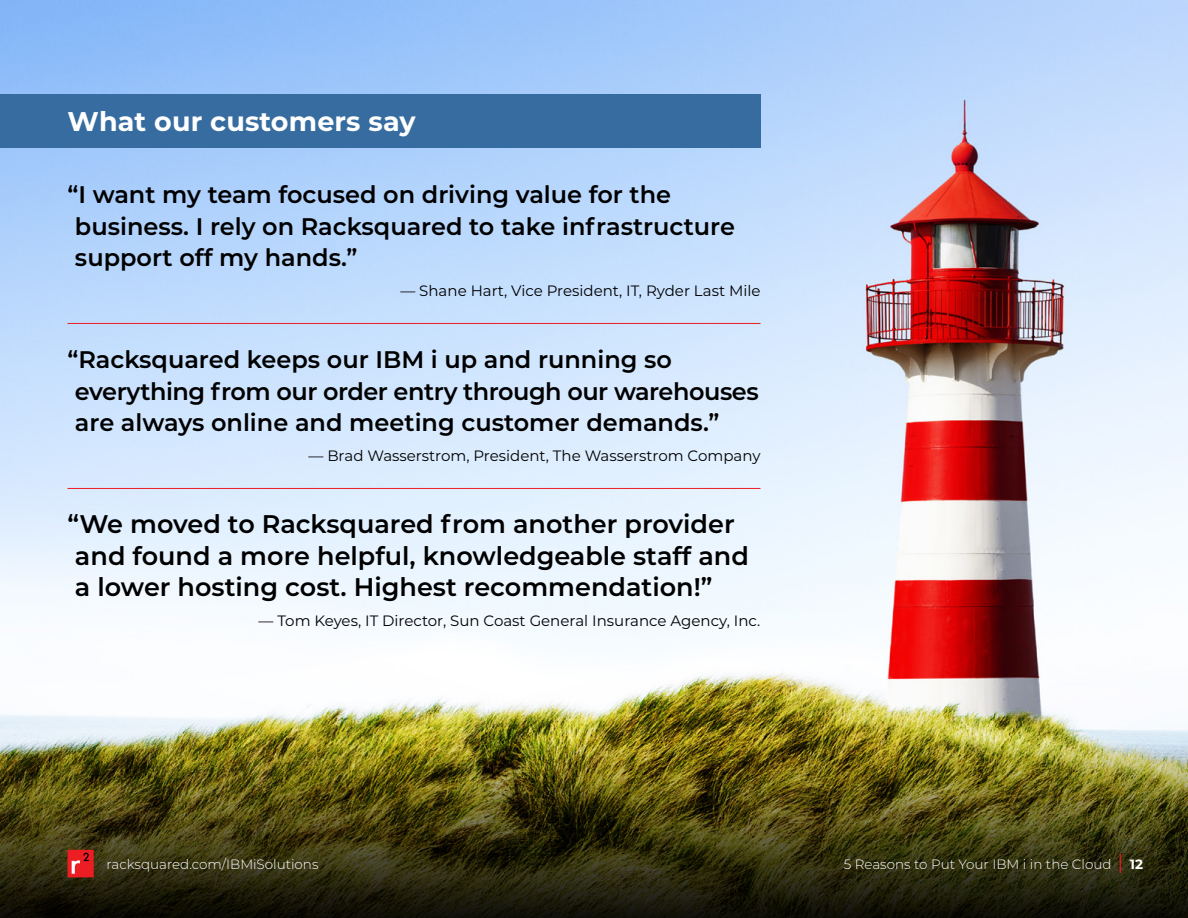
<style>
.page{position:relative;width:1188px;height:918px;background:#fff}
.page>*{position:absolute;margin:0;border:0;box-sizing:border-box;transform-origin:0 0}
.t1{font:700 27px "Montserrat";letter-spacing:.005em;color:#fff}
.t2{font:600 25.5px/31.5px "Montserrat";color:#000}
.t3{font:600 24px/31.5px "Montserrat";color:#000}
.t4{font:15px "Montserrat";color:#000}
.t5{font:300 13.5px "Montserrat";color:#fff}
.s1{font-weight:500;font-size:20.25px;color:#ed1d24}
.s2{font-weight:700}
</style>
<div class="page">
<img style="left:0;top:0;width:1188px;height:679px">
<div style="left:0;top:94px;width:760px;height:54px;background:#366c9f"></div>
<hr style="left:68px;top:323px;width:692px;height:1px;background:#ed1d24">
<hr style="left:68px;top:488px;width:692px;height:1px;background:#ed1d24">
<img style="left:0;top:679px;width:1188px;height:239px">
<div style="left:68px;top:850px;width:26px;height:27px;background:#ed1d24;border:4px solid #ed1d24"></div>
<svg style="left:72px;top:853px;width:17px;height:21px"></svg>
<p class="t1" style="left:68px;top:102px;width:350px">What our customers say</p>
<p class="t3" style="left:75px;top:178px;width:662px;text-indent:-7px">“I want my team focused on driving value for the business. I rely on Racksquared to take infrastructure support off my hands.”</p>
<p class="t4" style="left:400px;top:280px;width:362px">— Shane Hart, Vice President, IT, Ryder Last Mile</p>
<p class="t3" style="left:75px;top:343px;width:685px;text-indent:-7px">“Racksquared keeps our IBM i up and running so everything from our order entry through our warehouses are always online and meeting customer demands.”</p>
<p class="t4" style="left:308px;top:445px;width:454px">— Brad Wasserstrom, President, The Wasserstrom Company</p>
<p class="t2" style="left:68px;top:507px;width:683px">“We moved to Racksquared from another provider and found a more helpful, knowledgeable staff and a lower hosting cost. Highest recommendation!”</p>
<p class="t4" style="left:259px;top:610px;width:503px">— Tom Keyes, IT Director, Sun Coast General Insurance Agency, Inc.</p>
<p class="t5" style="left:106px;top:855px;width:214px">racksquared.com/IBMiSolutions</p>
<p class="t5" style="left:844px;top:855px;width:301px">5 Reasons to Put Your IBM i in the Cloud <span class="s1">|</span> <span class="s2">12</span></p>
</div>
